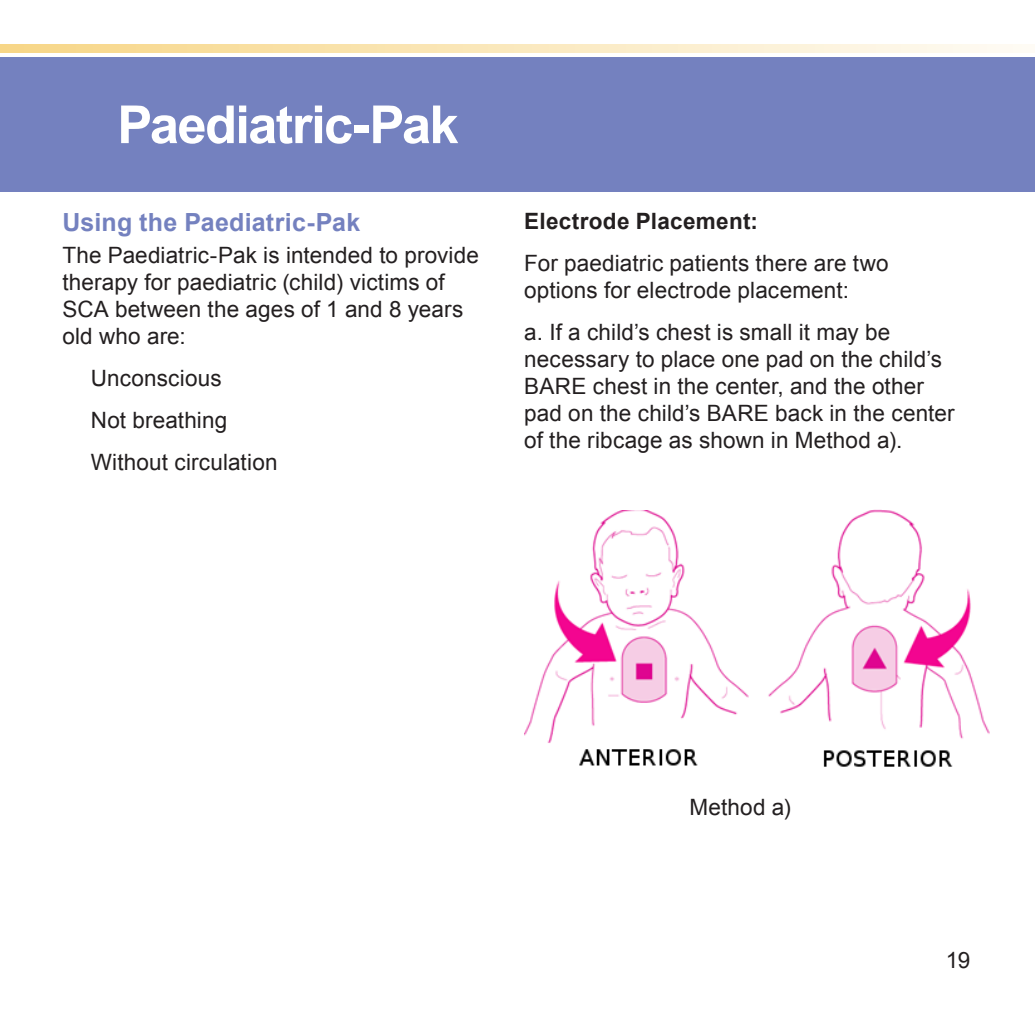
<style>
.page{position:relative;width:1035px;height:1035px;background:#fff}
.page>*{position:absolute;margin:0;border:0;box-sizing:border-box;transform-origin:0 0}
.Internal_Heading{font:700 52.5px "Arial";letter-spacing:-.03em;color:#fff}
.Subhead_1_Annotation{font:700 25px "Arial";letter-spacing:.01em;color:#7481bf}
.Body_Copy{font:22.5px/27px "Arial";letter-spacing:.005em;color:#231f20}
.Body_Copy_Indent{font:22.5px "Arial";letter-spacing:.005em;color:#231f20}
.Body_Copy-2{font:700 22.5px "Arial";letter-spacing:.015em;color:#231f20}
</style>
<div class="page">
<div style="left:0;top:57px;width:1035px;height:134px;background:#7481bf"></div>
<svg style="left:0;top:44px;width:1030px;height:9px;background:#fae8bd"></svg>
<img style="left:524px;top:510px;width:225px;height:256px">
<img style="left:768px;top:510px;width:222px;height:257px">
<p class="Internal_Heading" style="left:117px;top:90px;width:343px">Paediatric-Pak</p>
<p class="Subhead_1_Annotation" style="left:62px;top:205px;width:299px">Using the Paediatric-Pak</p>
<p class="Body_Copy" style="left:62px;top:242px;width:418px">The Paediatric-Pak is intended to provide therapy for paediatric (child) victims of<br>SCA between the ages of 1 and 8 years old who are:</p>
<p class="Body_Copy_Indent" style="left:91px;top:363px;width:132px">Unconscious</p>
<p class="Body_Copy_Indent" style="left:91px;top:405px;width:138px">Not breathing</p>
<p class="Body_Copy_Indent" style="left:91px;top:447px;width:188px">Without circulation</p>
<p class="Body_Copy-2" style="left:524px;top:206px;width:235px">Electrode Placement:</p>
<p class="Body_Copy" style="left:524px;top:250px;width:366px">For paediatric patients there are two options for electrode placement:</p>
<p class="Body_Copy" style="left:524px;top:319px;width:432px">a. If a child’s chest is small it may be necessary to place one pad on the child’s BARE chest in the center, and the other pad on the child’s BARE back in the center of the ribcage as shown in Method a).</p>
<p class="Body_Copy" style="left:689px;top:793px;width:103px">Method a)</p>
<p class="Body_Copy" style="left:946px;top:947px;width:26px">19</p>
</div>
